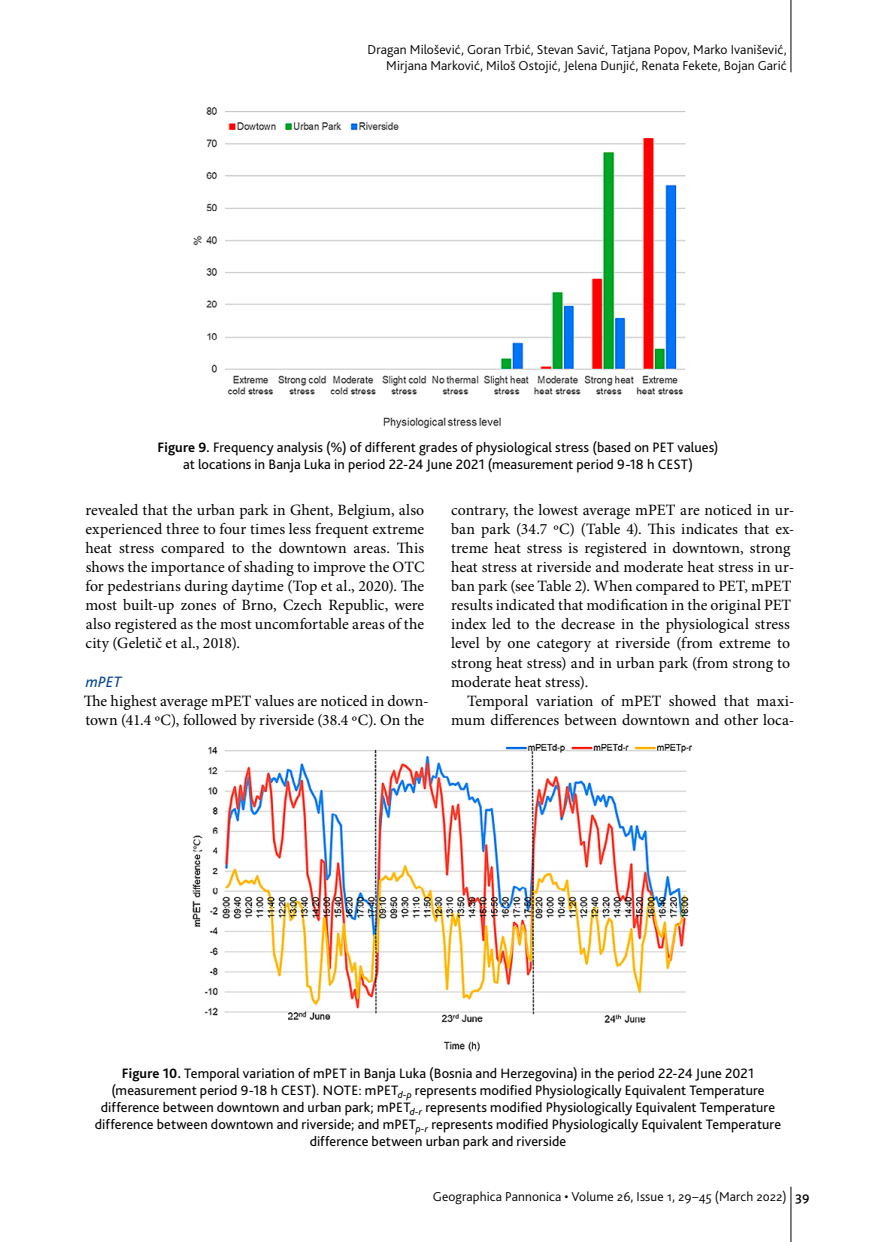
<style>
.page{position:relative;width:876px;height:1242px;background:#fff}
.page>*{position:absolute;margin:0;border:0;box-sizing:border-box;transform-origin:0 0}
.t1{font:15.75px/19px "Minion Pro";letter-spacing:.005em;color:#000}
.t2{font:italic 15.75px "Bliss Pro";color:#00448f}
.t3{font:14.25px/17.1px "Bliss Pro";letter-spacing:.005em;color:#000;text-align:center}
.t4{font:300 13.5px/16.2px "Bliss Pro";letter-spacing:.01em;color:#000;text-align:right}
.s1{font-weight:700}
.s2{font-weight:500}
</style>
<div class="page">
<hr style="left:791px;top:0;width:1px;height:72px;background:#000">
<hr style="left:791px;top:1186px;width:1px;height:56px;background:#000">
<img style="left:193px;top:107px;width:493px;height:322px">
<img style="left:192px;top:743px;width:500px;height:309px">
<p class="t4" style="left:367px;top:41px;width:421px">Dragan Milošević, Goran Trbić, Stevan Savić, Tatjana Popov, Marko Ivanišević,<br>Mirjana Marković, Miloš Ostojić, Jelena Dunjić, Renata Fekete, Bojan Garić</p>
<p class="t3" style="left:158px;top:438px;width:562px"><span class="s1">Figure 9.</span> Frequency analysis (%) of different grades of physiological stress (based on PET values) at locations in Banja Luka in period 22-24 June 2021 (measurement period 9-18 h CEST)</p>
<p class="t1" style="left:85px;top:501px;width:341px;text-align:justify">revealed that the urban park in Ghent, Belgium, also experienced three to four times less frequent extreme heat stress compared to the downtown areas. This shows the importance of shading to improve the OTC for pedestrians during daytime (Top et al., 2020). The most built-up zones of Brno, Czech Republic, were also registered as the most uncomfortable areas of the city (Geletič et al., 2018).</p>
<p class="t2" style="left:86px;top:671px;width:37px">mPET</p>
<p class="t1" style="left:84px;top:691px;width:347px">The highest average mPET values are noticed in down&shy;town (41.4 ºC), followed by riverside (38.4 ºC). On the</p>
<p class="t1" style="left:451px;top:501px;width:345px">contrary, the lowest average mPET are noticed in ur&shy;ban park (34.7 ºC) (Table 4). This indicates that ex&shy;treme heat stress is registered in downtown, strong heat stress at riverside and moderate heat stress in ur&shy;ban park (see Table 2). When compared to PET, mPET results indicated that modification in the original PET index led to the decrease in the physiological stress level by one category at riverside (from extreme to strong heat stress) and in urban park (from strong to moderate heat stress).</p>
<p class="t1" style="left:451px;top:691px;width:345px;text-align:right">Temporal variation of mPET showed that maxi&shy;mum differences between downtown and other loca-</p>
<p class="t3" style="left:95px;top:1064px;width:688px"><span class="s1">Figure 10.</span> Temporal variation of mPET in Banja Luka (Bosnia and Herzegovina) in the period 22-24 June 2021 (measurement period 9-18 h CEST). NOTE: mPET<sub>d-p</sub> represents modified Physiologically Equivalent Temperature difference between downtown and urban park; mPET<sub>d-r</sub> represents modified Physiologically Equivalent Temperature difference between downtown and riverside; and mPET<sub>p-r</sub> represents modified Physiologically Equivalent Temperature difference between urban park and riverside</p>
<p class="t4" style="left:433px;top:1187px;width:378px">Geographica Pannonica • Volume 26, Issue 1, 29–45 (March 2022) <span class="s2">39</span></p>
</div>
